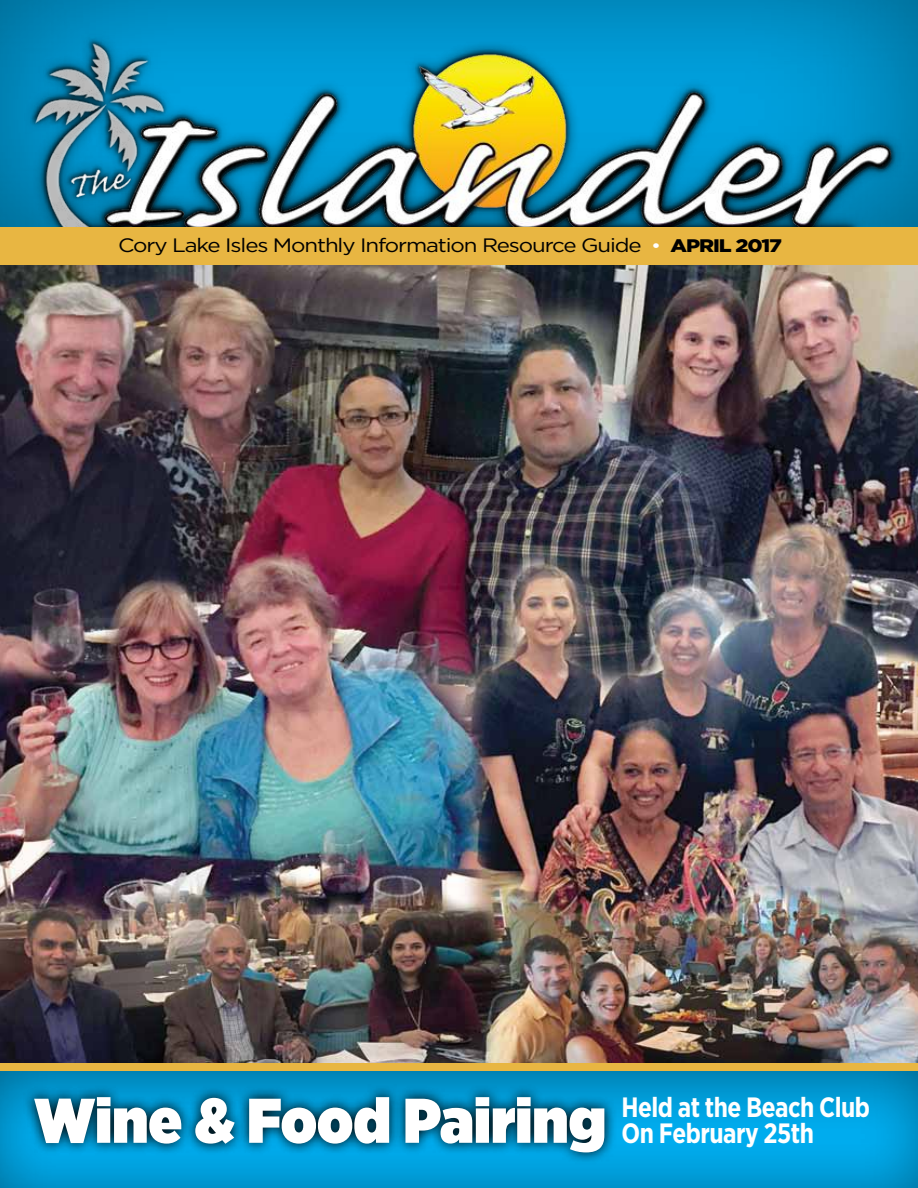
<style>
.page{position:relative;width:918px;height:1188px;background:#fff}
.page>*{position:absolute;margin:0;border:0;box-sizing:border-box;transform-origin:0 0}
.t1{font:900 63px "Gotham Narrow";color:#fff}
.t2{font:700 27.9px/26.5px "Gotham Narrow";letter-spacing:-.02em;color:#fff;scale:.93 1}
.t3{font:19.35px "Gotham";letter-spacing:-.05em;color:#000;scale:1.15 1}
.s1{font-size:18.15px;color:#fff}
.s2{font-weight:900;font-size:18.15px}
</style>
<div class="page">
<div style="left:0;top:0;width:918px;height:235px;background:#000;opacity:.5"></div>
<img style="left:0;top:265px;width:918px;height:798px">
<img style="left:0;top:15px;width:918px;height:213px">
<div style="left:0;top:228px;width:918px;height:37px;background:#e8b642"></div>
<div style="left:0;top:1063px;width:918px;height:37px;background:#e8b642"></div>
<div style="left:0;top:1070px;width:918px;height:118px;background:#000;opacity:.5"></div>
<svg style="left:23px;top:1084px;width:594px;height:80px;background:#006c96"></svg>
<p class="t3" style="left:118px;top:233px;width:579px">Cory Lake Isles Monthly Information Resource Guide <span class="s1">•</span> <span class="s2">APRIL 2017</span></p>
<h1 class="t1" style="left:34px;top:1078px;width:573px">Wine &amp; Food Pairing</h1>
<h2 class="t2" style="left:622px;top:1093px;width:269px">Held at the Beach Club<br>On February 25th</h2>
</div>
